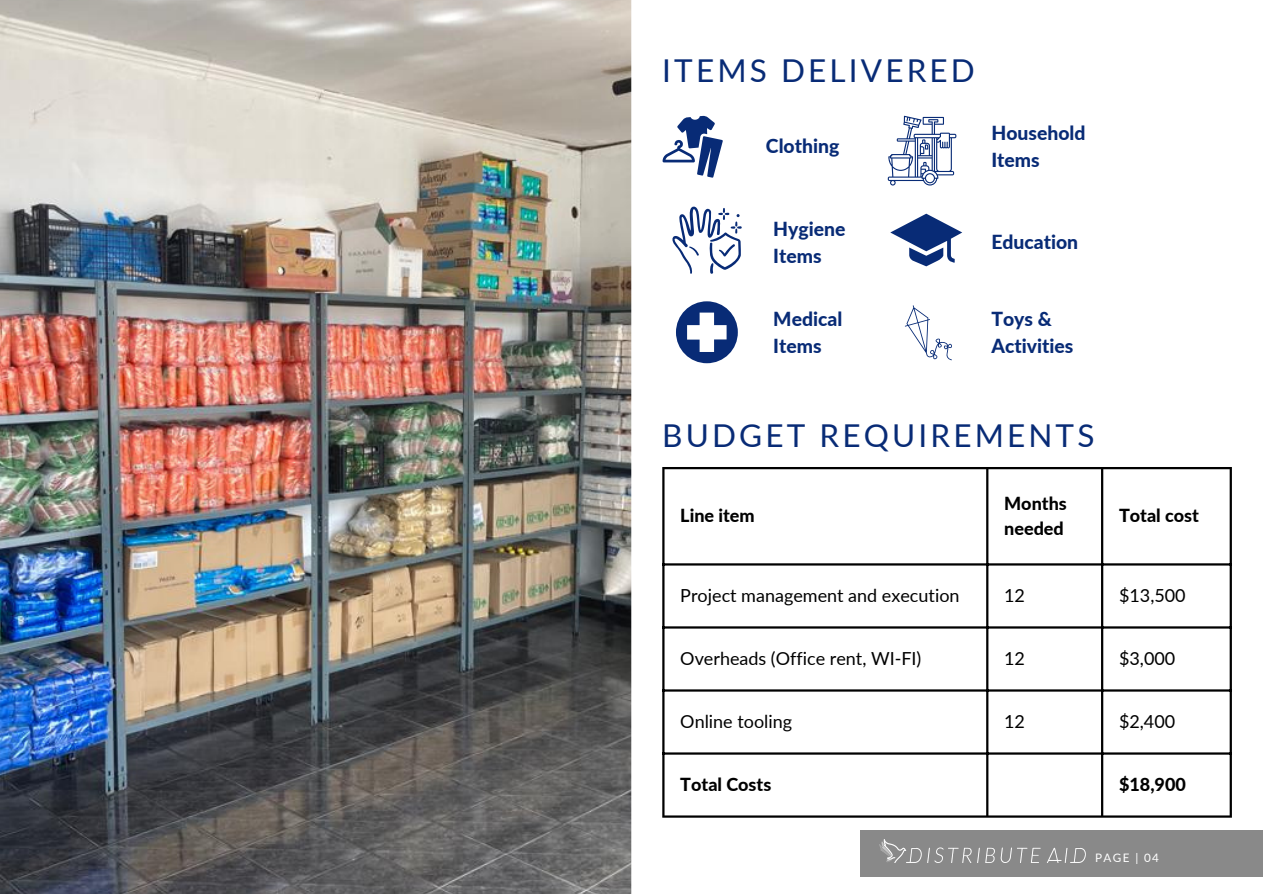
<style>
.page{position:relative;width:1263px;height:894px;background:#fff}
.page>*{position:absolute;margin:0;border:0;box-sizing:border-box;transform-origin:0 0}
.t1{font:31.5px "Lato";letter-spacing:.1em;color:#082b76}
.t2{font:800 19.35px/27px "Lato";color:#082b76}
.t3{font:18px "Lato";color:#000}
.t4{font:800 18px/24.8px "Lato";color:#000}
.t5{font:11.7px "Lato";letter-spacing:.12em;color:#fff}
</style>
<div class="page">
<img style="left:0;top:0;width:631px;height:893px">
<div style="left:860px;top:830px;width:402px;height:46px;background:#898989"></div>
<img style="left:880px;top:839px;width:206px;height:22px">
<svg style="left:888px;top:116px;width:68px;height:69px"></svg>
<svg style="left:890px;top:214px;width:72px;height:52px"></svg>
<svg style="left:905px;top:305px;width:47px;height:55px"></svg>
<svg style="left:663px;top:116px;width:60px;height:62px"></svg>
<svg style="left:672px;top:206px;width:70px;height:68px"></svg>
<svg style="left:676px;top:301px;width:62px;height:62px"></svg>
<hr style="left:662px;top:469px;width:2px;height:346px;background:#000">
<hr style="left:986px;top:469px;width:2px;height:346px;background:#000">
<hr style="left:1101px;top:469px;width:2px;height:346px;background:#000">
<hr style="left:1230px;top:469px;width:2px;height:346px;background:#000">
<hr style="left:662px;top:467px;width:570px;height:2px;background:#000">
<hr style="left:662px;top:563px;width:570px;height:2px;background:#000">
<hr style="left:662px;top:626px;width:570px;height:2px;background:#000">
<hr style="left:662px;top:689px;width:570px;height:2px;background:#000">
<hr style="left:662px;top:752px;width:570px;height:2px;background:#000">
<hr style="left:662px;top:815px;width:570px;height:2px;background:#000">
<p class="t1" style="left:662px;top:51px;width:314px">ITEMS DELIVERED</p>
<p class="t2" style="left:766px;top:132px;width:75px">Clothing</p>
<p class="t2" style="left:991px;top:119px;width:96px">Household<br>Items</p>
<p class="t2" style="left:773px;top:215px;width:74px">Hygiene<br>Items</p>
<p class="t2" style="left:773px;top:305px;width:70px">Medical<br>Items</p>
<p class="t2" style="left:991px;top:228px;width:88px">Education</p>
<p class="t2" style="left:991px;top:305px;width:83px">Toys &amp;<br>Activities</p>
<p class="t1" style="left:662px;top:416px;width:434px">BUDGET REQUIREMENTS</p>
<p class="t4" style="left:680px;top:502px;width:76px">Line item</p>
<p class="t4" style="left:1004px;top:490px;width:64px">Months needed</p>
<p class="t4" style="left:1119px;top:502px;width:81px">Total cost</p>
<p class="t3" style="left:680px;top:583px;width:281px">Project management and execution</p>
<p class="t3" style="left:1004px;top:583px;width:22px">12</p>
<p class="t3" style="left:1119px;top:583px;width:68px">$13,500</p>
<p class="t3" style="left:680px;top:646px;width:243px">Overheads (Office rent, WI-FI)</p>
<p class="t3" style="left:1004px;top:646px;width:22px">12</p>
<p class="t3" style="left:1119px;top:646px;width:58px">$3,000</p>
<p class="t3" style="left:680px;top:709px;width:113px">Online tooling</p>
<p class="t3" style="left:1004px;top:709px;width:22px">12</p>
<p class="t3" style="left:1119px;top:709px;width:58px">$2,400</p>
<p class="t4" style="left:680px;top:771px;width:93px">Total Costs</p>
<p class="t4" style="left:1119px;top:771px;width:68px">$18,900</p>
<p class="t5" style="left:1095px;top:849px;width:65px">PAGE | 04</p>
</div>
